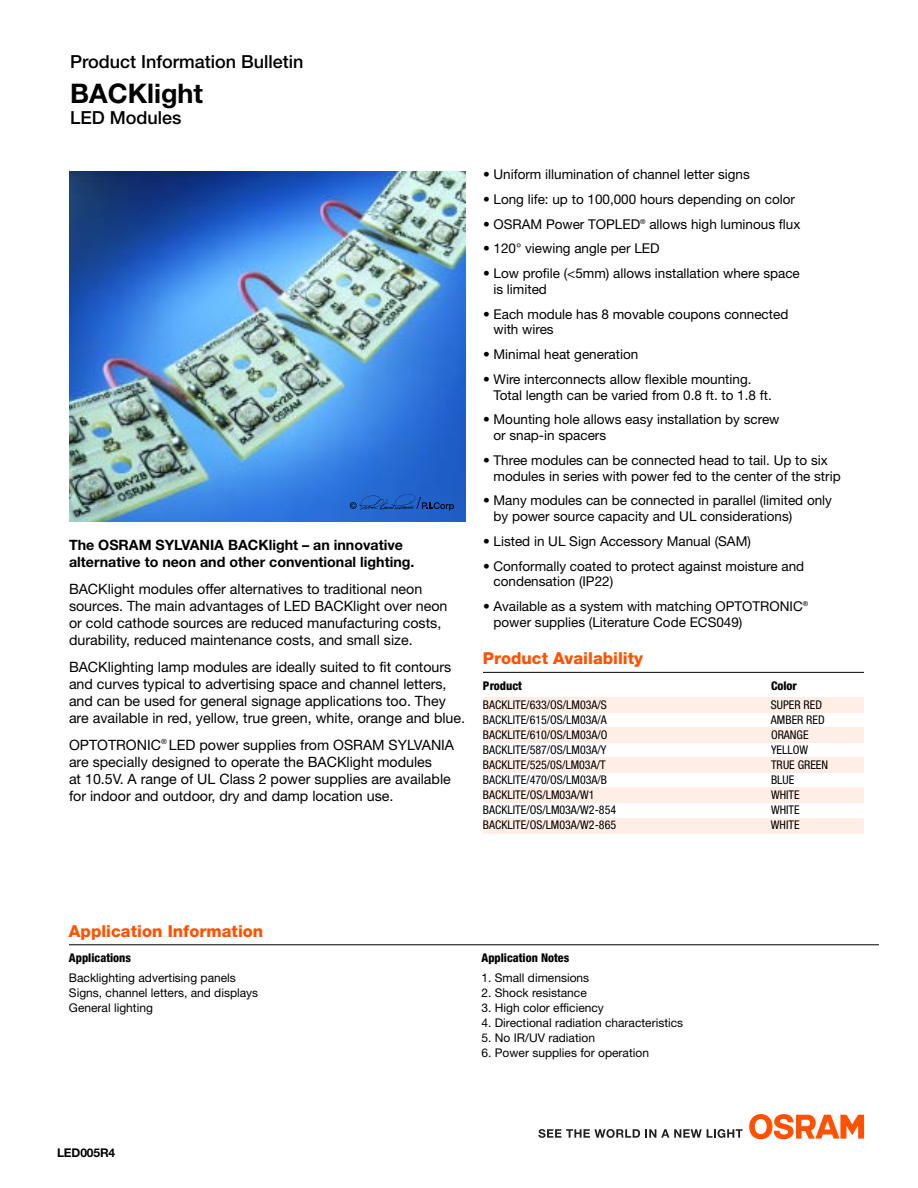
<style>
.page{position:relative;width:918px;height:1188px;background:#fff}
.page>*{position:absolute;margin:0;border:0;box-sizing:border-box;transform-origin:0 0}
.t1{font:700 27px "Helvetica Neue";color:#000}
.t2{font:500 18px "Helvetica Neue";color:#000}
.t3{font:800 16.5px "Helvetica Neue";color:#ff5100}
.t4{font:14.25px/17.2px "Helvetica Neue";color:#000}
.t5{font:700 14.25px/17.2px "Helvetica Neue";color:#000}
.t6{font:13.5px/15.8px "Helvetica Neue";color:#000}
.t7{font:condensed 12px "Helvetica Neue";color:#000}
.t8{font:12px/15px "Helvetica Neue";color:#000}
.t9{font:800 condensed 12px "Helvetica Neue";color:#000}
.t10{font:700 12px "Helvetica Neue";letter-spacing:-.01em;color:#000}
</style>
<div class="page">
<div style="left:483px;top:818px;width:381px;height:16px;background:#ffeee6"></div>
<div style="left:483px;top:698px;width:381px;height:15px;background:#ffeee6"></div>
<div style="left:483px;top:728px;width:381px;height:15px;background:#ffeee6"></div>
<div style="left:483px;top:758px;width:381px;height:15px;background:#ffeee6"></div>
<div style="left:483px;top:788px;width:381px;height:15px;background:#ffeee6"></div>
<hr style="left:483px;top:672px;width:381px;height:1px;background:#000">
<hr style="left:69px;top:944px;width:810px;height:1px;background:#000">
<svg style="left:538px;top:1129px;width:205px;height:9px"></svg>
<svg style="left:749px;top:1114px;width:115px;height:25px"></svg>
<img style="left:69px;top:171px;width:396px;height:351px">
<svg style="left:350px;top:494px;width:104px;height:17px;background:#1e59b5"></svg>
<h2 class="t2" style="left:70px;top:55px;width:235px">Product Information Bulletin</h2>
<h1 class="t1" style="left:70px;top:84px;width:134px">BACKlight</h1>
<h2 class="t2" style="left:70px;top:111px;width:113px">LED Modules</h2>
<p class="t5" style="left:69px;top:538px;width:347px">The OSRAM SYLVANIA BACKlight – an innovative alternative to neon and other conventional lighting.</p>
<p class="t4" style="left:69px;top:581px;width:380px">BACKlight modules offer alternatives to traditional neon sources. The main advantages of LED BACKlight over neon or cold cathode sources are reduced manufacturing costs, durability, reduced maintenance costs, and small size.</p>
<p class="t4" style="left:69px;top:659px;width:398px">BACKlighting lamp modules are ideally suited to fit contours and curves typical to advertising space and channel letters, and can be used for general signage applications too. They are available in red, yellow, true green, white, orange and blue.</p>
<p class="t4" style="left:69px;top:737px;width:387px">OPTOTRONIC<sup>®</sup> LED power supplies from OSRAM SYLVANIA are specially designed to operate the BACKlight modules<br>at 10.5V. A range of UL Class 2 power supplies are available for indoor and outdoor, dry and damp location use.</p>
<p class="t6" style="left:483px;top:168px;width:268px">• Uniform illumination of channel letter signs</p>
<p class="t6" style="left:483px;top:193px;width:314px">• Long life: up to 100,000 hours depending on color</p>
<p class="t6" style="left:483px;top:217px;width:319px">• OSRAM Power TOPLED<sup>®</sup> allows high luminous flux</p>
<p class="t6" style="left:483px;top:242px;width:178px">• 120° viewing angle per LED</p>
<p class="t6" style="left:494px;top:267px;width:308px;text-indent:-10px">• Low profile (&lt;5mm) allows installation where space is limited</p>
<p class="t6" style="left:494px;top:307px;width:296px;text-indent:-10px">• Each module has 8 movable coupons connected with wires</p>
<p class="t6" style="left:483px;top:348px;width:157px">• Minimal heat generation</p>
<p class="t6" style="left:494px;top:373px;width:280px;text-indent:-10px">• Wire interconnects allow flexible mounting.<br>Total length can be varied from 0.8 ft. to 1.8 ft.</p>
<p class="t6" style="left:494px;top:413px;width:288px;text-indent:-10px">• Mounting hole allows easy installation by screw or snap-in spacers</p>
<p class="t6" style="left:494px;top:454px;width:349px;text-indent:-10px">• Three modules can be connected head to tail. Up to six modules in series with power fed to the center of the strip</p>
<p class="t6" style="left:494px;top:494px;width:340px;text-indent:-10px">• Many modules can be connected in parallel (limited only by power source capacity and UL considerations)</p>
<p class="t6" style="left:483px;top:535px;width:269px">• Listed in UL Sign Accessory Manual (SAM)</p>
<p class="t6" style="left:494px;top:559px;width:312px;text-indent:-10px">• Conformally coated to protect against moisture and condensation (IP22)</p>
<p class="t6" style="left:494px;top:600px;width:316px;text-indent:-10px">• Available as a system with matching OPTOTRONIC<sup>® </sup>power supplies (Literature Code ECS049)</p>
<p class="t3" style="left:483px;top:653px;width:162px">Product Availability</p>
<p class="t9" style="left:483px;top:681px;width:40px">Product</p>
<p class="t9" style="left:771px;top:681px;width:28px">Color</p>
<p class="t7" style="left:483px;top:701px;width:125px">BACKLITE/633/OS/LM03A/S</p>
<p class="t7" style="left:771px;top:701px;width:53px">SUPER RED</p>
<p class="t7" style="left:483px;top:716px;width:125px">BACKLITE/615/OS/LM03A/A</p>
<p class="t7" style="left:771px;top:716px;width:55px">AMBER RED</p>
<p class="t7" style="left:483px;top:731px;width:126px">BACKLITE/610/OS/LM03A/O</p>
<p class="t7" style="left:771px;top:731px;width:39px">ORANGE</p>
<p class="t7" style="left:483px;top:746px;width:125px">BACKLITE/587/OS/LM03A/Y</p>
<p class="t7" style="left:771px;top:746px;width:39px">YELLOW</p>
<p class="t7" style="left:483px;top:761px;width:124px">BACKLITE/525/0S/LM03A/T</p>
<p class="t7" style="left:771px;top:761px;width:59px">TRUE GREEN</p>
<p class="t7" style="left:483px;top:776px;width:126px">BACKLITE/470/OS/LM03A/B</p>
<p class="t7" style="left:771px;top:776px;width:25px">BLUE</p>
<p class="t7" style="left:483px;top:791px;width:113px">BACKLITE/OS/LM03A/W1</p>
<p class="t7" style="left:771px;top:791px;width:30px">WHITE</p>
<p class="t7" style="left:483px;top:806px;width:135px">BACKLITE/OS/LM03A/W2-854</p>
<p class="t7" style="left:771px;top:806px;width:30px">WHITE</p>
<p class="t7" style="left:483px;top:821px;width:135px">BACKLITE/OS/LM03A/W2-865</p>
<p class="t7" style="left:771px;top:821px;width:30px">WHITE</p>
<p class="t3" style="left:69px;top:925px;width:196px">Application Information</p>
<p class="t9" style="left:69px;top:954px;width:64px">Applications</p>
<p class="t8" style="left:69px;top:971px;width:191px">Backlighting advertising panels<br>Signs, channel letters, and displays<br>General lighting</p>
<p class="t10" style="left:57px;top:1148px;width:60px">LED005R4</p>
<p class="t9" style="left:482px;top:954px;width:89px">Application Notes</p>
<p class="t8" style="left:482px;top:971px;width:109px">1. Small dimensions</p>
<p class="t8" style="left:482px;top:986px;width:107px">2. Shock resistance</p>
<p class="t8" style="left:482px;top:1001px;width:124px">3. High color efficiency</p>
<p class="t8" style="left:482px;top:1016px;width:203px">4. Directional radiation characteristics</p>
<p class="t8" style="left:482px;top:1031px;width:115px">5. No IR/UV radiation</p>
<p class="t8" style="left:482px;top:1046px;width:169px">6. Power supplies for operation</p>
</div>
